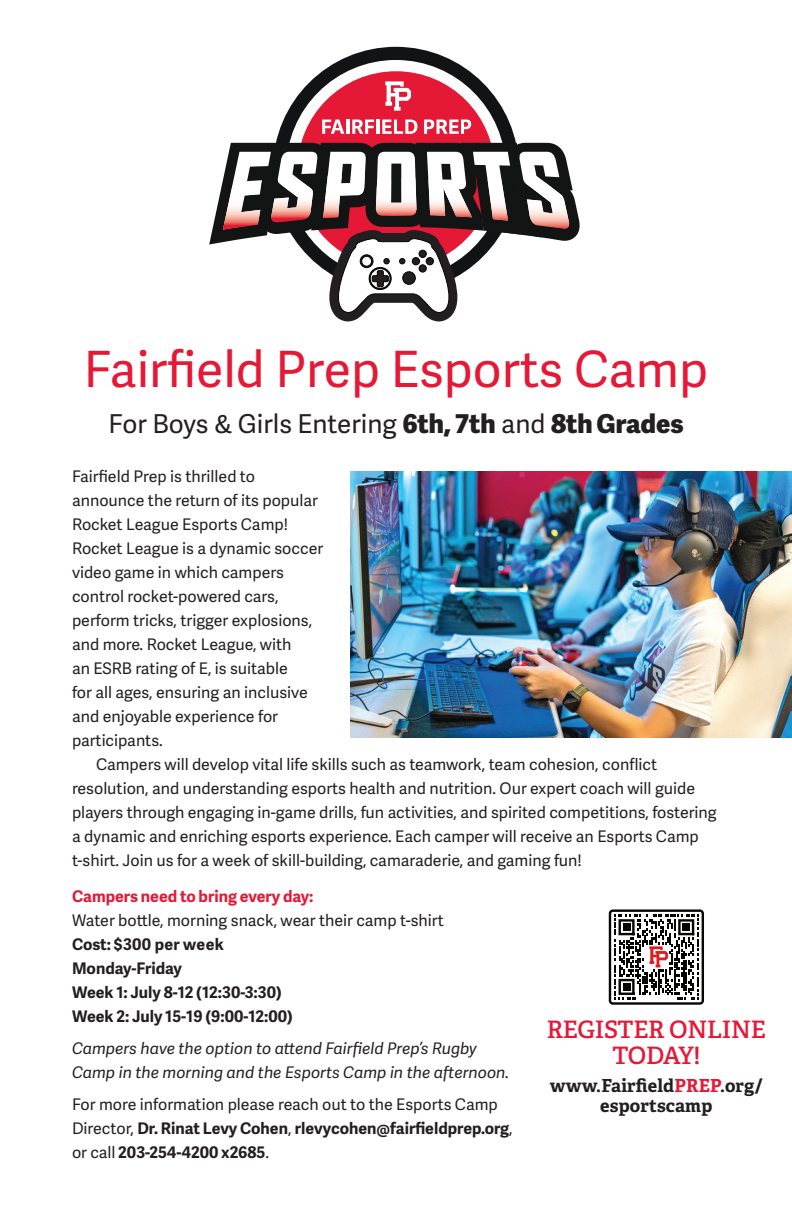
<style>
.page{position:relative;width:792px;height:1224px;background:#fff}
.page>*{position:absolute;margin:0;border:0;box-sizing:border-box;transform-origin:0 0}
.t1{font:50px "Adelle Sans";color:#e51836}
.t2{font:26px "Adelle Sans";color:#231f20}
.t3{font:600 24px/26px "Adelle";letter-spacing:-.01em;color:#e51836;text-align:center}
.t4{font:700 18px/20px "Adelle";letter-spacing:.01em;color:#231f20;text-align:center}
.t5{font:16px/24px "Adelle Sans";color:#231f20}
.t6{font:italic 16px/24px "Adelle Sans";color:#231f20}
.t7{font:700 16px/24px "Adelle Sans";color:#231f20}
.t8{font:700 16px "Adelle Sans";color:#e51836}
.s1{font-family:"Adelle Sans Eb"}
.s2{font-weight:700}
.s3{color:#e51836}
</style>
<div class="page">
<svg style="left:273px;top:47px;width:244px;height:96px"></svg>
<div style="left:297px;top:71px;width:198px;height:197px;background:#e51836;border-radius:50%"></div>
<svg style="left:209px;top:143px;width:371px;height:178px"></svg>
<svg style="left:322px;top:120px;width:22px;height:14px"></svg>
<hr style="left:346px;top:120px;width:3px;height:14px;background:#fff">
<svg style="left:352px;top:120px;width:22px;height:14px"></svg>
<hr style="left:376px;top:120px;width:3px;height:14px;background:#fff">
<svg style="left:382px;top:120px;width:35px;height:14px"></svg>
<svg style="left:424px;top:120px;width:47px;height:14px"></svg>
<svg style="left:385px;top:81px;width:26px;height:30px"></svg>
<img style="left:350px;top:471px;width:442px;height:266px">
<svg style="left:609px;top:909px;width:95px;height:96px"></svg>
<h1 class="t1" style="left:84px;top:333px;width:626px">Fairfield Prep Esports Camp</h1>
<h2 class="t2" style="left:108px;top:405px;width:577px">For Boys &amp; Girls Entering <span class="s1">6th, 7th</span> and <span class="s1">8th Grades</span></h2>
<p class="t5" style="left:72px;top:464px;width:253px">Fairfield Prep is thrilled to announce the return of its popular<br>Rocket League Esports Camp!<br>Rocket League is a dynamic soccer video game in which campers control rocket-powered cars, perform tricks, trigger explosions, and more. Rocket League, with<br>an ESRB rating of E, is suitable<br>for all ages, ensuring an inclusive and enjoyable experience for participants.</p>
<p class="t5" style="left:72px;top:752px;width:646px;text-indent:24px">Campers will develop vital life skills such as teamwork, team cohesion, conflict resolution, and understanding esports health and nutrition. Our expert coach will guide players through engaging in-game drills, fun activities, and spirited competitions, fostering a dynamic and enriching esports experience. Each camper will receive an Esports Camp t-shirt. Join us for a week of skill-building, camaraderie, and gaming fun!</p>
<p class="t8" style="left:72px;top:885px;width:243px">Campers need to bring every day:</p>
<p class="t5" style="left:72px;top:908px;width:373px">Water bottle, morning snack, wear their camp t-shirt</p>
<p class="t7" style="left:72px;top:932px;width:222px">Cost: $300 per week<br>Monday-Friday<br>Week 1: July 8-12 (12:30-3:30)<br>Week 2: July 15-19 (9:00-12:00)</p>
<p class="t6" style="left:72px;top:1036px;width:439px">Campers have the option to attend Fairfield Prep’s Rugby<br>Camp in the morning and the Esports Camp in the afternoon.</p>
<p class="t5" style="left:72px;top:1092px;width:442px">For more information please reach out to the Esports Camp<br>Director, <span class="s2">Dr. Rinat Levy Cohen</span>, <span class="s2">rlevycohen@fairfieldprep.org</span>, or call <span class="s2">203-254-4200 x2685</span>.</p>
<h3 class="t3" style="left:547px;top:1016px;width:220px">REGISTER ONLINE<br>TODAY!</h3>
<p class="t4" style="left:550px;top:1075px;width:215px">www.Fairfield<span class="s3">PREP</span>.org/ esportscamp</p>
</div>
